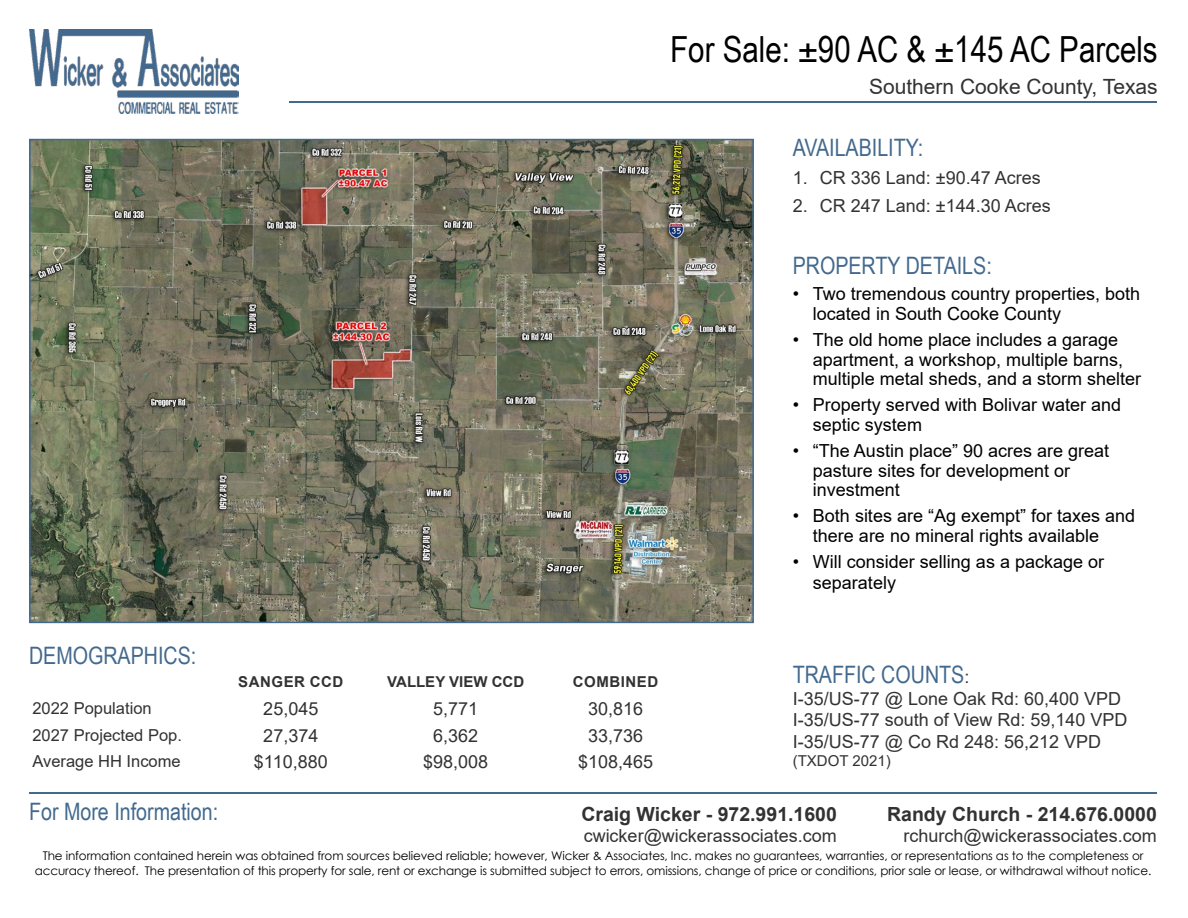
<style>
.page{position:relative;width:1188px;height:918px;background:#fff}
.page>*{position:absolute;margin:0;border:0;box-sizing:border-box;transform-origin:0 0}
.t1{font:36px "Arial Narrow";color:#000}
.t2{font:24px "Arial Narrow";color:#43698e}
.t3{font:21px "Arial";color:#323232}
.t4{font:700 19.5px "Arial";color:#323232}
.t5{font:18px/19.5px "Arial";color:#000}
.t6{font:18px/21.6px "Arial";color:#323232}
.t7{font:16.5px "Arial";color:#323232}
.t8{font:700 15px "Arial";letter-spacing:.035em;color:#323232}
.t9{font:700 15px "Arial";color:#323232}
.t10{font:15px "Arial";color:#323232}
.t11{font:12px/14.4px "Century Gothic";letter-spacing:-.01em;color:#000;text-align:center}
.s1{font-family:"Arial";font-size:18px;color:#323232}
</style>
<div class="page">
<img style="left:29px;top:30px;width:210px;height:83px">
<hr style="left:289px;top:101px;width:868px;height:1px;background:#43698e">
<hr style="left:29px;top:793px;width:1128px;height:1px;background:#43698e">
<img style="left:32px;top:142px;width:719px;height:478px">
<div style="left:29px;top:139px;width:725px;height:484px;border:2px solid #43698e"></div>
<h1 class="t1" style="left:670px;top:23px;width:489px">For Sale: ±90 AC &amp; ±145 AC Parcels</h1>
<p class="t3" style="left:869px;top:72px;width:290px">Southern Cooke County, Texas</p>
<h2 class="t2" style="left:793px;top:130px;width:132px">AVAILABILITY:</h2>
<p class="t6" style="left:793px;top:167px;width:250px">1. CR 336 Land: ±90.47 Acres</p>
<p class="t6" style="left:793px;top:195px;width:260px">2. CR 247 Land: ±144.30 Acres</p>
<h2 class="t2" style="left:29px;top:638px;width:169px">DEMOGRAPHICS:</h2>
<p class="t8" style="left:238px;top:671px;width:107px">SANGER CCD</p>
<p class="t9" style="left:387px;top:671px;width:138px">VALLEY VIEW CCD</p>
<p class="t8" style="left:573px;top:671px;width:87px">COMBINED</p>
<p class="t7" style="left:32px;top:697px;width:121px">2022 Population</p>
<p class="t6" style="left:263px;top:698px;width:57px">25,045</p>
<p class="t6" style="left:433px;top:698px;width:47px">5,771</p>
<p class="t6" style="left:588px;top:698px;width:57px">30,816</p>
<p class="t7" style="left:32px;top:724px;width:151px">2027 Projected Pop.</p>
<p class="t6" style="left:263px;top:725px;width:57px">27,374</p>
<p class="t6" style="left:433px;top:725px;width:47px">6,362</p>
<p class="t6" style="left:588px;top:725px;width:57px">33,736</p>
<p class="t7" style="left:32px;top:750px;width:150px">Average HH Income</p>
<p class="t6" style="left:254px;top:751px;width:75px">$110,880</p>
<p class="t6" style="left:423px;top:751px;width:67px">$98,008</p>
<p class="t6" style="left:578px;top:751px;width:77px">$108,465</p>
<h2 class="t2" style="left:793px;top:248px;width:201px">PROPERTY DETAILS:</h2>
<p class="t5" style="left:813px;top:284px;width:329px;text-indent:-20px">• Two tremendous country properties, both located in South Cooke County</p>
<p class="t5" style="left:813px;top:330px;width:330px;text-indent:-20px">• The old home place includes a garage apartment, a workshop, multiple barns, multiple metal sheds, and a storm shelter</p>
<p class="t5" style="left:813px;top:395px;width:310px;text-indent:-20px">• Property served with Bolivar water and septic system</p>
<p class="t5" style="left:813px;top:441px;width:298px;text-indent:-20px">• “The Austin place” 90 acres are great pasture sites for development or investment</p>
<p class="t5" style="left:813px;top:506px;width:324px;text-indent:-20px">• Both sites are “Ag exempt” for taxes and there are no mineral rights available</p>
<p class="t5" style="left:813px;top:551px;width:293px;line-height:21px;text-indent:-20px">• Will consider selling as a package or separately</p>
<h2 class="t2" style="left:793px;top:657px;width:178px">TRAFFIC COUNTS<span class="s1">:</span></h2>
<p class="t6" style="left:793px;top:688px;width:336px">I-35/US-77 @ Lone Oak Rd: 60,400 VPD<br>I-35/US-77 south of View Rd: 59,140 VPD<br>I-35/US-77 @ Co Rd 248: 56,212 VPD</p>
<p class="t10" style="left:793px;top:750px;width:100px">(TXDOT 2021)</p>
<h2 class="t2" style="left:29px;top:794px;width:191px">For More Information:</h2>
<p class="t11" style="left:35px;top:849px;width:1118px">The information contained herein was obtained from sources believed reliable; however, Wicker &amp; Associates, Inc. makes no guarantees, warranties, or representations as to the completeness or accuracy thereof. The presentation of this property for sale, rent or exchange is submitted subject to errors, omissions, change of price or conditions, prior sale or lease, or withdrawal without notice.</p>
<p class="t4" style="left:581px;top:800px;width:257px">Craig Wicker - 972.991.1600</p>
<p class="t6" style="left:584px;top:825px;width:255px">cwicker@wickerassociates.com</p>
<p class="t4" style="left:887px;top:800px;width:271px">Randy Church - 214.676.0000</p>
<p class="t6" style="left:904px;top:825px;width:255px">rchurch@wickerassociates.com</p>
</div>
